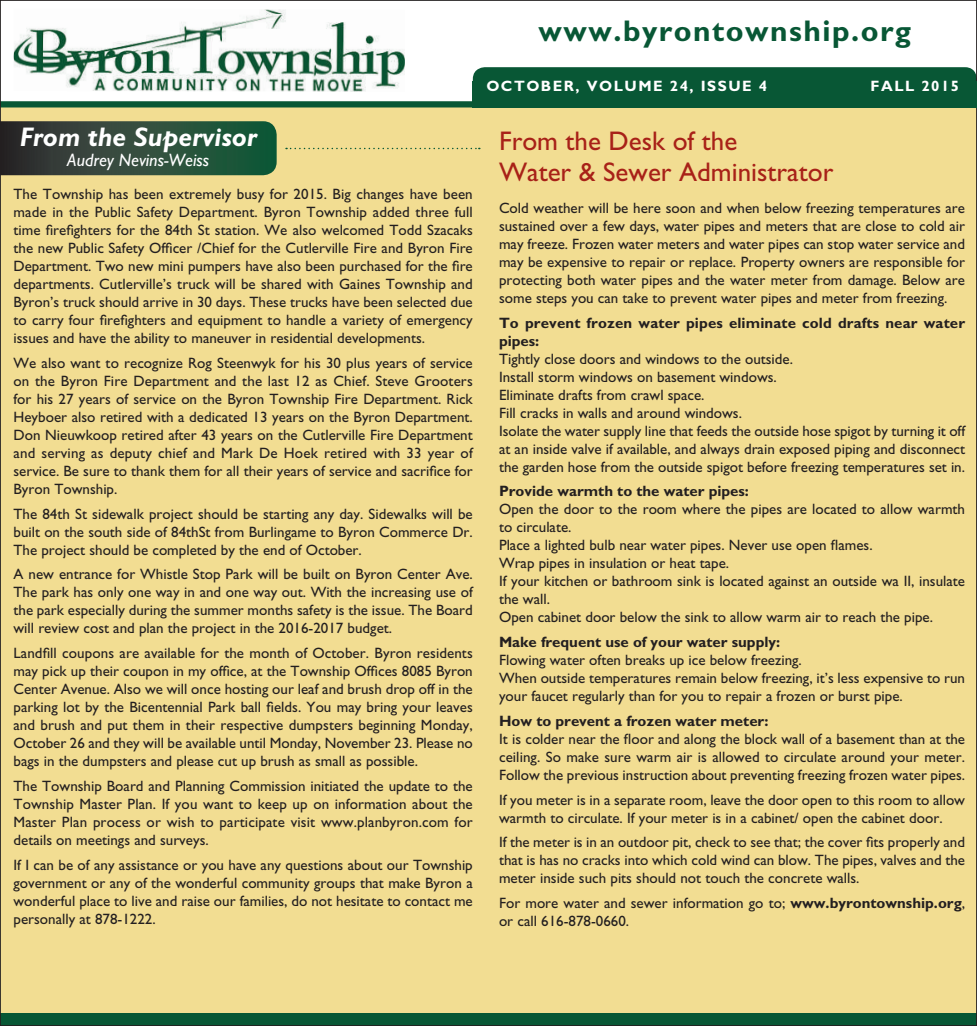
<style>
.page{position:relative;width:977px;height:1026px;background:#fff}
.page>*{position:absolute;margin:0;border:0;box-sizing:border-box;transform-origin:0 0}
.t1{font:700 30px "Gill Sans Std";letter-spacing:.05em;color:#085735}
.t2{font:27px/31.5px "Gill Sans Std";color:#a82118}
.t3{font:italic 700 27px "Gill Sans Std";color:#fff}
.t4{font:italic 18px "Gill Sans Std";color:#fff}
.t5{font:15px/18px "Gill Sans Std";color:#231f20;text-align:justify}
.t6{font:700 15px/18px "Gill Sans Std";color:#231f20}
.t7{font:700 15px "Gill Sans Std";letter-spacing:.1em;color:#fff}
.s1{font-weight:700}
</style>
<div class="page">
<div style="left:0;top:1012px;width:976px;height:14px;background:#085735"></div>
<div style="left:0;top:104px;width:976px;height:908px;background:#f2dd92"></div>
<svg style="left:2px;top:67px;width:972px;height:40px"></svg>
<img style="left:13px;top:9px;width:391px;height:83px">
<div style="left:472px;top:81px;width:504px;height:26px;background:#085735"></div>
<svg style="left:0;top:121px;width:276px;height:54px;background:#2b4839"></svg>
<svg style="left:286px;top:148px;width:193px;height:1px"></svg>
<h1 class="t1" style="left:538px;top:13px;width:374px">www.byrontownship.org</h1>
<p class="t7" style="left:486px;top:77px;width:282px">OCTOBER, VOLUME 24, ISSUE 4</p>
<p class="t7" style="left:870px;top:77px;width:90px">FALL 2015</p>
<h2 class="t3" style="left:20px;top:121px;width:238px">From the Supervisor</h2>
<p class="t4" style="left:67px;top:149px;width:143px">Audrey Nevins-Weiss</p>
<p class="t5" style="left:13px;top:185px;width:461px">The Township has been extremely busy for 2015. Big changes have been made in the Public Safety Department. Byron Township added three full time firefighters for the 84th St station. We also welcomed Todd Szacaks the new Public Safety Officer /Chief for the Cutlerville Fire and Byron Fire Department. Two new mini pumpers have also been purchased for the fire departments. Cutlerville’s truck will be shared with Gaines Township and Byron’s truck should arrive in 30 days. These trucks have been selected due to carry four firefighters and equipment to handle a variety of emergency issues and have the ability to maneuver in residential developments.</p>
<p class="t5" style="left:13px;top:354px;width:461px">We also want to recognize Rog Steenwyk for his 30 plus years of service on the Byron Fire Department and the last 12 as Chief. Steve Grooters for his 27 years of service on the Byron Township Fire Department. Rick Heyboer also retired with a dedicated 13 years on the Byron Department.<br>Don Nieuwkoop retired after 43 years on the Cutlerville Fire Department and serving as deputy chief and Mark De Hoek retired with 33 year of service. Be sure to thank them for all their years of service and sacrifice for Byron Township.</p>
<p class="t5" style="left:13px;top:505px;width:461px">The 84th St sidewalk project should be starting any day. Sidewalks will be built on the south side of 84thSt from Burlingame to Byron Commerce Dr.<br>The project should be completed by the end of October.</p>
<p class="t5" style="left:13px;top:565px;width:461px">A new entrance for Whistle Stop Park will be built on Byron Center Ave.<br>The park has only one way in and one way out. With the increasing use of the park especially during the summer months safety is the issue. The Board will review cost and plan the project in the 2016-2017 budget.</p>
<p class="t5" style="left:13px;top:644px;width:461px">Landfill coupons are available for the month of October. Byron residents may pick up their coupon in my office, at the Township Offices 8085 Byron Center Avenue. Also we will once hosting our leaf and brush drop off in the parking lot by the Bicentennial Park ball fields. You may bring your leaves and brush and put them in their respective dumpsters beginning Monday, October 26 and they will be available until Monday, November 23. Please no bags in the dumpsters and please cut up brush as small as possible.</p>
<p class="t5" style="left:13px;top:777px;width:460px">The Township Board and Planning Commission initiated the update to the Township Master Plan. If you want to keep up on information about the Master Plan process or wish to participate visit www.planbyron.com for details on meetings and surveys.</p>
<p class="t5" style="left:13px;top:856px;width:461px">If I can be of any assistance or you have any questions about our Township government or any of the wonderful community groups that make Byron a wonderful place to live and raise our families, do not hesitate to contact me personally at 878-1222.</p>
<h2 class="t2" style="left:499px;top:125px;width:336px">From the Desk of the<br>Water &amp; Sewer Administrator</h2>
<p class="t5" style="left:499px;top:199px;width:467px">Cold weather will be here soon and when below freezing temperatures are sustained over a few days, water pipes and meters that are close to cold air may freeze. Frozen water meters and water pipes can stop water service and may be expensive to repair or replace. Property owners are responsible for protecting both water pipes and the water meter from damage. Below are some steps you can take to prevent water pipes and meter from freezing.</p>
<p class="t6" style="left:499px;top:313px;width:467px">To prevent frozen water pipes eliminate cold drafts near water pipes:</p>
<p class="t5" style="left:499px;top:349px;width:467px;text-align:left">Tightly close doors and windows to the outside.<br>Install storm windows on basement windows.<br>Eliminate drafts from crawl space.<br>Fill cracks in walls and around windows.<br>Isolate the water supply line that feeds the outside hose spigot by turning it off at an inside valve if available, and always drain exposed piping and disconnect the garden hose from the outside spigot before freezing temperatures set in.</p>
<p class="t6" style="left:499px;top:482px;width:251px">Provide warmth to the water pipes:</p>
<p class="t5" style="left:499px;top:500px;width:467px;text-align:left">Open the door to the room where the pipes are located to allow warmth to circulate.<br>Place a lighted bulb near water pipes. Never use open flames.<br>Wrap pipes in insulation or heat tape.<br>If your kitchen or bathroom sink is located against an outside wa II, insulate the wall.<br>Open cabinet door below the sink to allow warm air to reach the pipe.</p>
<p class="t6" style="left:499px;top:633px;width:283px">Make frequent use of your water supply:</p>
<p class="t5" style="left:499px;top:651px;width:467px;text-align:left">Flowing water often breaks up ice below freezing.<br>When outside temperatures remain below freezing, it’s less expensive to run your faucet regularly than for you to repair a frozen or burst pipe.</p>
<p class="t6" style="left:499px;top:712px;width:271px">How to prevent a frozen water meter:</p>
<p class="t5" style="left:499px;top:730px;width:467px">It is colder near the floor and along the block wall of a basement than at the ceiling. So make sure warm air is allowed to circulate around your meter.<br>Follow the previous instruction about preventing freezing frozen water pipes.</p>
<p class="t5" style="left:499px;top:790px;width:467px">If you meter is in a separate room, leave the door open to this room to allow warmth to circulate. If your meter is in a cabinet/ open the cabinet door.</p>
<p class="t5" style="left:499px;top:833px;width:467px">If the meter is in an outdoor pit, check to see that; the cover fits properly and that is has no cracks into which cold wind can blow. The pipes, valves and the meter inside such pits should not touch the concrete walls.</p>
<p class="t5" style="left:499px;top:894px;width:467px">For more water and sewer information go to; <span class="s1">www.byrontownship.org</span>, or call 616-878-0660.</p>
</div>
